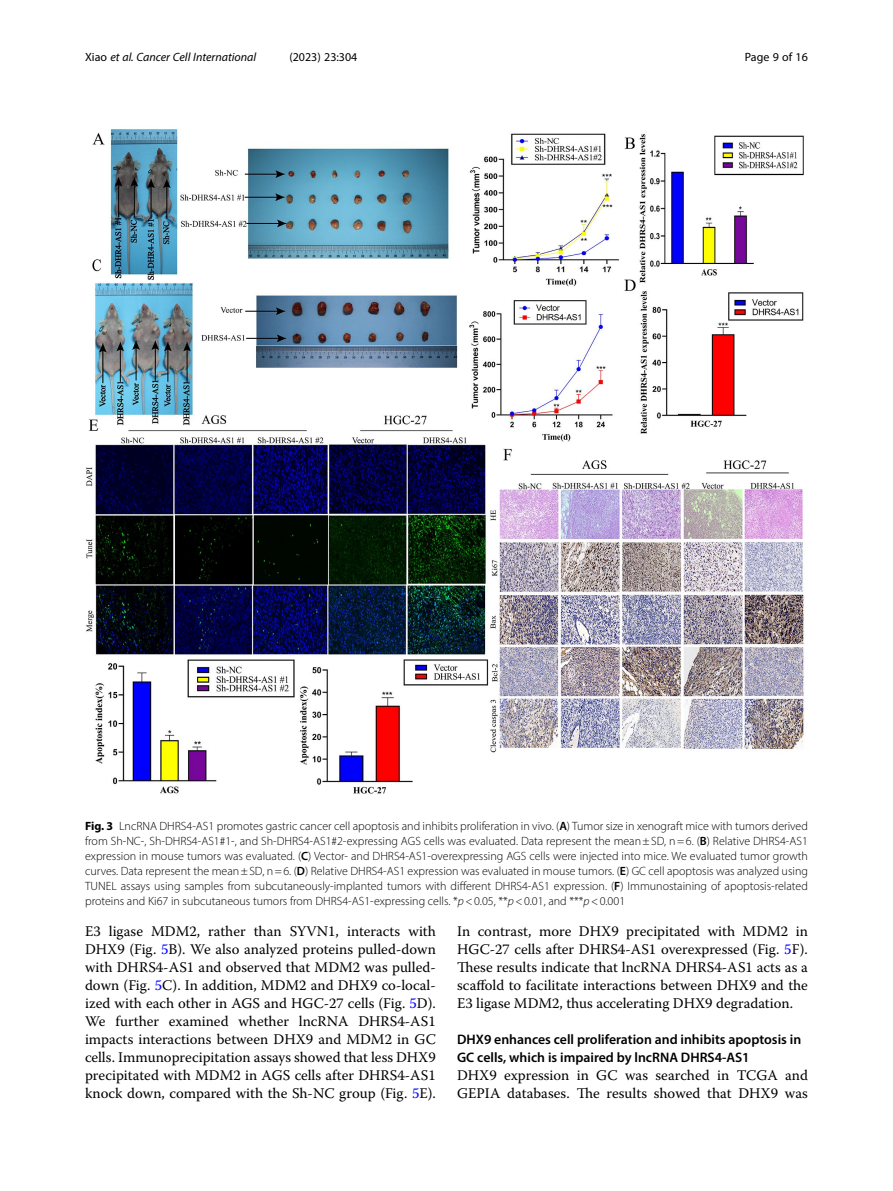
<style>
.page{position:relative;width:893px;height:1191px;background:#fff}
.page>*{position:absolute;margin:0;border:0;box-sizing:border-box;transform-origin:0 0}
.Body_Text{font:14.7px/18px "Warnock Pro";color:#000;text-align:justify}
.Head_2{font:600 13.8px/18px "Myriad Pro";color:#000}
.Figure_Caption{font:300 12px/15px "Myriad Pro";color:#000;text-align:justify}
.t1{font:italic 12px "Myriad Pro";color:#000}
.t2{font:12px "Myriad Pro";color:#000}
.s1{font-style:normal}
.s2{font-weight:700}
.s3{font-weight:600}
.s4{font-style:italic}
.s5{color:#00f}
</style>
<div class="page">
<img style="left:86px;top:129px;width:719px;height:665px">
<p class="t1" style="left:85px;top:50px;width:173px"><span class="s1">Xiao</span> et al. Cancer Cell International</p>
<p class="t2" style="left:289px;top:50px;width:70px">(2023) 23:304</p>
<p class="t2" style="left:745px;top:50px;width:65px">Page 9 of 16</p>
<p class="Figure_Caption" style="left:85px;top:818px;width:724px"><span class="s2">Fig. 3</span> LncRNA DHRS4-AS1 promotes gastric cancer cell apoptosis and inhibits proliferation in vivo. (<span class="s3">A</span>) Tumor size in xenograft mice with tumors derived from Sh-NC-, Sh-DHRS4-AS1#1-, and Sh-DHRS4-AS1#2-expressing AGS cells was evaluated. Data represent the mean±SD, n=6. (<span class="s3">B</span>) Relative DHRS4-AS1 expression in mouse tumors was evaluated. (<span class="s3">C</span>) Vector- and DHRS4-AS1-overexpressing AGS cells were injected into mice. We evaluated tumor growth curves. Data represent the mean±SD, n=6. (<span class="s3">D</span>) Relative DHRS4-AS1 expression was evaluated in mouse tumors. (<span class="s3">E</span>) GC cell apoptosis was analyzed using TUNEL assays using samples from subcutaneously-implanted tumors with different DHRS4-AS1 expression. (<span class="s3">F</span>) Immunostaining of apoptosis-related proteins and Ki67 in subcutaneous tumors from DHRS4-AS1-expressing cells. *<span class="s4">p</span>&lt;0.05, **<span class="s4">p</span>&lt;0.01, and ***<span class="s4">p</span>&lt;0.001</p>
<p class="Body_Text" style="left:85px;top:922px;width:352px">E3 ligase MDM2, rather than SYVN1, interacts with DHX9 (Fig. <span class="s5">5</span>B). We also analyzed proteins pulled-down with DHRS4-AS1 and observed that MDM2 was pulled&shy;down (Fig. <span class="s5">5</span>C). In addition, MDM2 and DHX9 co-local&shy;ized with each other in AGS and HGC-27 cells (Fig. <span class="s5">5</span>D).<br>We further examined whether lncRNA DHRS4-AS1 impacts interactions between DHX9 and MDM2 in GC cells. Immunoprecipitation assays showed that less DHX9 precipitated with MDM2 in AGS cells after DHRS4-AS1 knock down, compared with the Sh-NC group (Fig. <span class="s5">5</span>E).</p>
<p class="Body_Text" style="left:457px;top:922px;width:352px">In contrast, more DHX9 precipitated with MDM2 in HGC-27 cells after DHRS4-AS1 overexpressed (Fig. <span class="s5">5</span>F).<br>These results indicate that lncRNA DHRS4-AS1 acts as a scaffold to facilitate interactions between DHX9 and the E3 ligase MDM2, thus accelerating DHX9 degradation.</p>
<p class="Head_2" style="left:457px;top:1030px;width:346px">DHX9 enhances cell proliferation and inhibits apoptosis in<br>GC cells, which is impaired by lncRNA DHRS4-AS1</p>
<p class="Body_Text" style="left:457px;top:1066px;width:352px">DHX9 expression in GC was searched in TCGA and<br>GEPIA databases. The results showed that DHX9 was</p>
</div>
